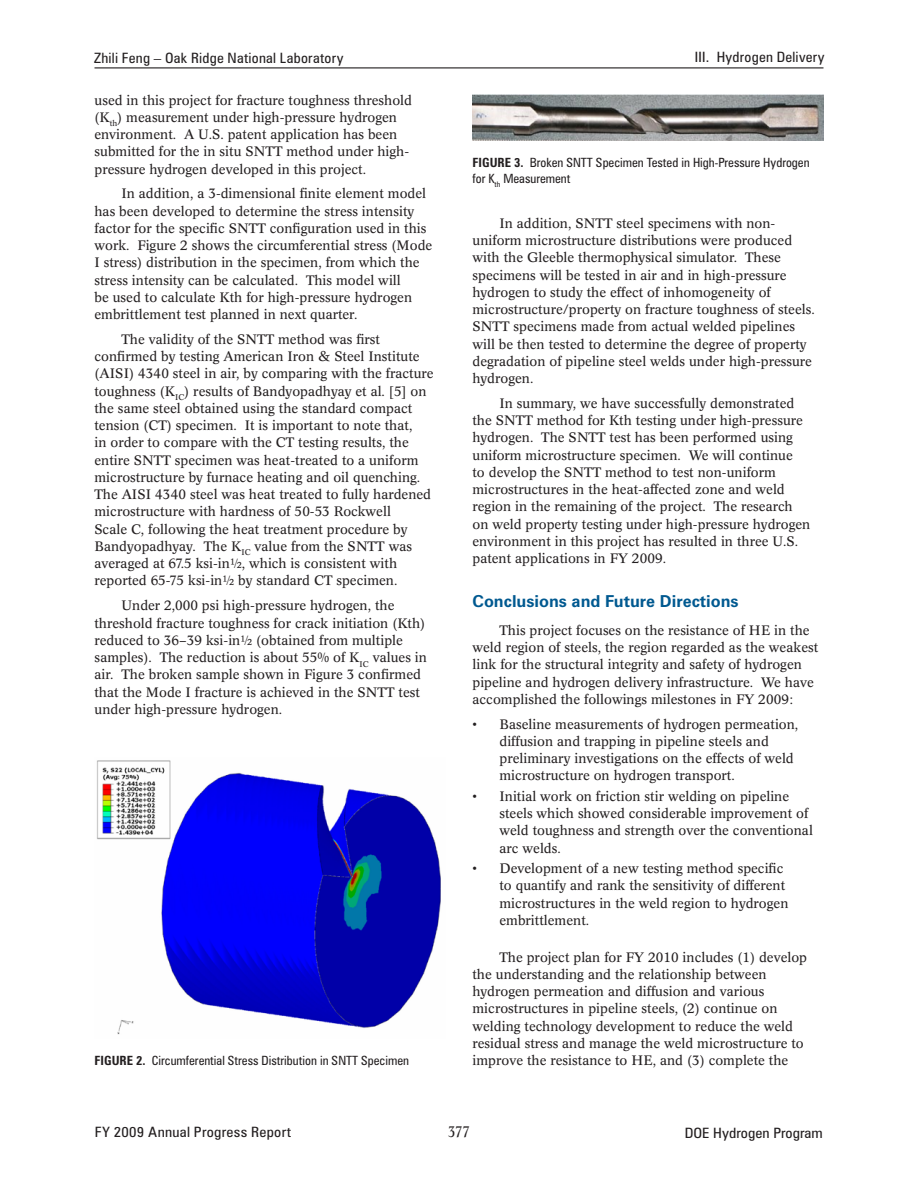
<style>
.page{position:relative;width:918px;height:1188px;background:#fff}
.page>*{position:absolute;margin:0;border:0;box-sizing:border-box;transform-origin:0 0}
._1_RptObjHead{font:700 16.5px "Zurich BT";color:#005990}
.t1{font:condensed 15px "Concorde BE";color:#231f20}
._11_Header_L{font:condensed 14.25px "Zurich BT";letter-spacing:.015em;color:#231f20;scale:1.08 1}
._11_Header_L-2{font:condensed 14.25px "Zurich BT";letter-spacing:.015em;color:#231f20;scale:1.05 1}
._11_Header_R{font:condensed 14.25px "Zurich BT";letter-spacing:.02em;color:#231f20;scale:1.05 1}
._1_Body_text{font:13.5px/17.2px "Concorde BE";color:#231f20}
._1_Bulleted{font:13.5px/17.2px "Concorde BE";color:#231f20}
._1_Bulleted_Last{font:13.5px/17.2px "Concorde BE";color:#231f20}
._1_FigureTitle{font:condensed 12.75px/15.8px "Zurich BT";color:#231f20}
.s1{font-weight:700}
</style>
<div class="page">
<hr style="left:94px;top:67px;width:730px;height:1px;background:#231f20">
<img style="left:97px;top:760px;width:344px;height:275px">
<img style="left:472px;top:94px;width:352px;height:47px">
<p class="_11_Header_L-2" style="left:94px;top:49px;width:239px">Zhili Feng – Oak Ridge National Laboratory</p>
<p class="_11_Header_R" style="left:695px;top:49px;width:125px">III. Hydrogen Delivery</p>
<p class="_1_Body_text" style="left:94px;top:91px;width:319px">used in this project for fracture toughness threshold (K<sub>th</sub>) measurement under high-pressure hydrogen environment. A U.S. patent application has been submitted for the in situ SNTT method under high&shy;pressure hydrogen developed in this project.</p>
<p class="_1_Body_text" style="left:94px;top:185px;width:339px;text-indent:27px">In addition, a 3-dimensional finite element model has been developed to determine the stress intensity factor for the specific SNTT configuration used in this work. Figure 2 shows the circumferential stress (Mode I stress) distribution in the specimen, from which the stress intensity can be calculated. This model will<br>be used to calculate Kth for high-pressure hydrogen embrittlement test planned in next quarter.</p>
<p class="_1_Body_text" style="left:94px;top:331px;width:341px;text-indent:27px">The validity of the SNTT method was first confirmed by testing American Iron &amp; Steel Institute (AISI) 4340 steel in air, by comparing with the fracture toughness (K<sub>IC</sub>) results of Bandyopadhyay et al. [5] on the same steel obtained using the standard compact tension (CT) specimen. It is important to note that,<br>in order to compare with the CT testing results, the entire SNTT specimen was heat-treated to a uniform microstructure by furnace heating and oil quenching.<br>The AISI 4340 steel was heat treated to fully hardened microstructure with hardness of 50-53 Rockwell<br>Scale C, following the heat treatment procedure by Bandyopadhyay. The K<sub>IC</sub> value from the SNTT was averaged at 67.5 ksi-in½, which is consistent with reported 65-75 ksi-in½ by standard CT specimen.</p>
<p class="_1_Body_text" style="left:94px;top:597px;width:334px;text-indent:27px">Under 2,000 psi high-pressure hydrogen, the threshold fracture toughness for crack initiation (Kth) reduced to 36–39 ksi-in½ (obtained from multiple samples). The reduction is about 55% of K<sub>IC</sub> values in air. The broken sample shown in Figure 3 confirmed that the Mode I fracture is achieved in the SNTT test under high-pressure hydrogen.</p>
<p class="_1_FigureTitle" style="left:472px;top:155px;width:339px"><span class="s1">FIGURE 3.</span> Broken SNTT Specimen Tested in High-Pressure Hydrogen for K<sub>th</sub> Measurement</p>
<p class="_1_Body_text" style="left:472px;top:215px;width:344px;text-indent:27px">In addition, SNTT steel specimens with non&shy;uniform microstructure distributions were produced with the Gleeble thermophysical simulator. These specimens will be tested in air and in high-pressure hydrogen to study the effect of inhomogeneity of microstructure/property on fracture toughness of steels.<br>SNTT specimens made from actual welded pipelines will be then tested to determine the degree of property degradation of pipeline steel welds under high-pressure hydrogen.</p>
<p class="_1_Body_text" style="left:472px;top:395px;width:339px;text-indent:27px">In summary, we have successfully demonstrated the SNTT method for Kth testing under high-pressure hydrogen. The SNTT test has been performed using uniform microstructure specimen. We will continue<br>to develop the SNTT method to test non-uniform microstructures in the heat-affected zone and weld region in the remaining of the project. The research on weld property testing under high-pressure hydrogen environment in this project has resulted in three U.S. patent applications in FY 2009.</p>
<p class="_1_RptObjHead" style="left:472px;top:591px;width:268px">Conclusions and Future Directions</p>
<p class="_1_Body_text" style="left:472px;top:622px;width:347px;text-indent:27px">This project focuses on the resistance of HE in the weld region of steels, the region regarded as the weakest link for the structural integrity and safety of hydrogen pipeline and hydrogen delivery infrastructure. We have accomplished the followings milestones in FY 2009:</p>
<p class="_1_Bulleted" style="left:500px;top:715px;width:300px;text-indent:-27px">• Baseline measurements of hydrogen permeation, diffusion and trapping in pipeline steels and preliminary investigations on the effects of weld microstructure on hydrogen transport.</p>
<p class="_1_Bulleted" style="left:500px;top:788px;width:315px;text-indent:-27px">• Initial work on friction stir welding on pipeline steels which showed considerable improvement of weld toughness and strength over the conventional arc welds.</p>
<p class="_1_Bulleted_Last" style="left:500px;top:860px;width:291px;text-indent:-27px">• Development of a new testing method specific to quantify and rank the sensitivity of different microstructures in the weld region to hydrogen embrittlement.</p>
<p class="_1_Body_text" style="left:472px;top:948px;width:336px;text-indent:27px">The project plan for FY 2010 includes (1) develop the understanding and the relationship between hydrogen permeation and diffusion and various microstructures in pipeline steels, (2) continue on welding technology development to reduce the weld residual stress and manage the weld microstructure to</p>
<p class="_1_FigureTitle" style="left:94px;top:1052px;width:316px"><span class="s1">FIGURE 2.</span> Circumferential Stress Distribution in SNTT Specimen</p>
<p class="_1_Body_text" style="left:472px;top:1052px;width:317px">improve the resistance to HE, and (3) complete the</p>
<p class="_11_Header_L" style="left:95px;top:1124px;width:184px">FY 2009 Annual Progress Report</p>
<p class="t1" style="left:448px;top:1123px;width:23px">377</p>
<p class="_11_Header_L" style="left:685px;top:1124px;width:129px">DOE Hydrogen Program</p>
</div>
